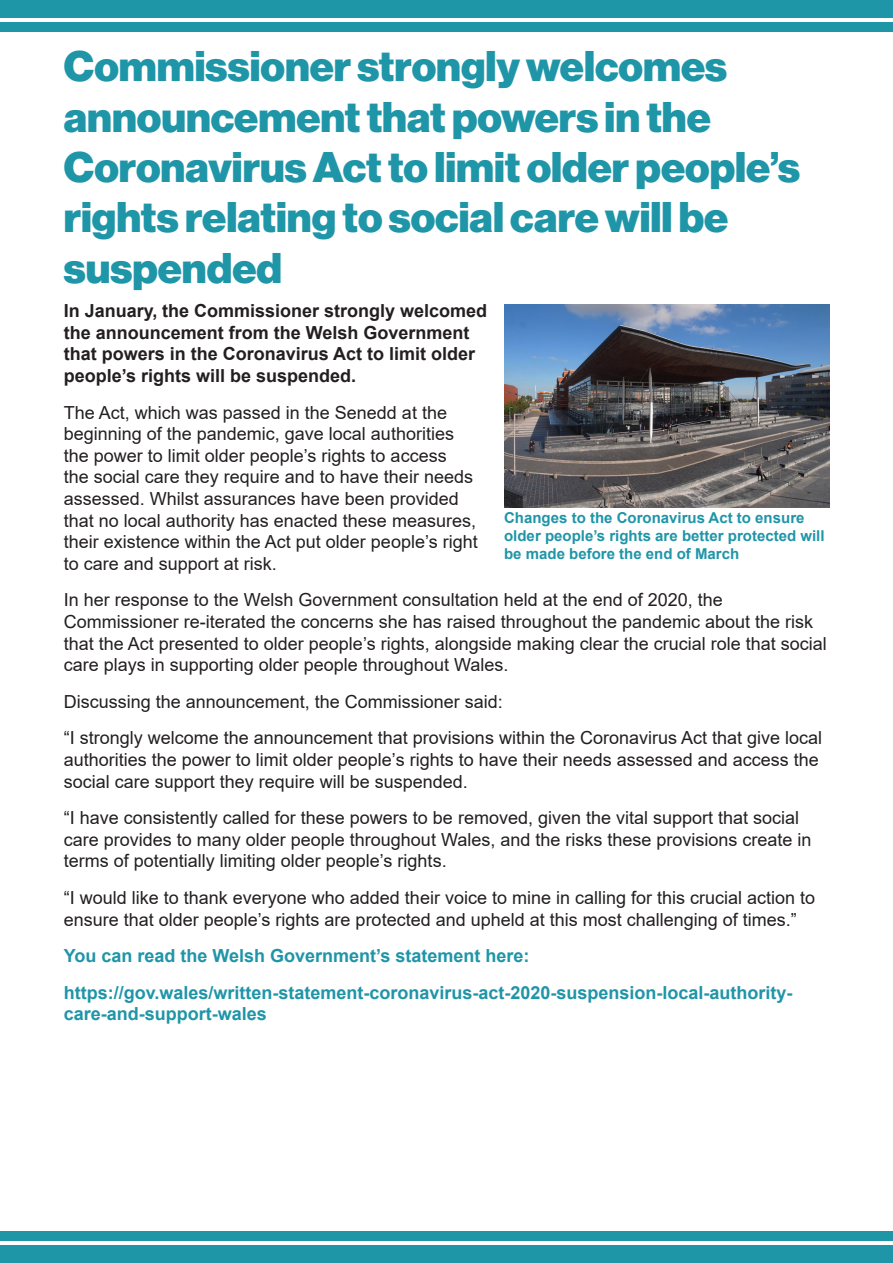
<style>
.page{position:relative;width:893px;height:1263px;background:#fff}
.page>*{position:absolute;margin:0;border:0;box-sizing:border-box;transform-origin:0 0}
.t1{font:42px/50.4px "N Haas Grotesk DS Pro 95 Blk";color:#1f95a8}
.Body{font:18px/21.6px "Arial";color:#231f20}
.Body-2{font:700 18px/21.6px "Arial";color:#1f95a8}
.Body-3{font:700 18px/21.6px "Arial";color:#231f20}
.t2{font:700 15px/18px "Arial";color:#1f95a8}
</style>
<div class="page">
<div style="left:0;top:1246px;width:893px;height:17px;background:#1f95a8"></div>
<div style="left:0;top:1231px;width:893px;height:9px;background:#1f95a8"></div>
<div style="left:0;top:0;width:893px;height:17px;background:#1f95a8"></div>
<div style="left:0;top:23px;width:893px;height:9px;background:#1f95a8"></div>
<img style="left:504px;top:304px;width:325px;height:203px">
<p class="t1" style="left:64px;top:42px;width:738px">Commissioner strongly welcomes announcement that powers in the<br>Coronavirus Act to limit older people’s rights relating to social care will be suspended</p>
<p class="Body-3" style="left:64px;top:300px;width:425px">In January, the Commissioner strongly welcomed the announcement from the Welsh Government that powers in the Coronavirus Act to limit older people’s rights will be suspended.</p>
<p class="Body" style="left:64px;top:401px;width:415px">The Act, which was passed in the Senedd at the beginning of the pandemic, gave local authorities the power to limit older people’s rights to access<br>the social care they require and to have their needs assessed. Whilst assurances have been provided that no local authority has enacted these measures, their existence within the Act put older people’s right to care and support at risk.</p>
<p class="Body" style="left:64px;top:589px;width:765px">In her response to the Welsh Government consultation held at the end of 2020, the Commissioner re-iterated the concerns she has raised throughout the pandemic about the risk that the Act presented to older people’s rights, alongside making clear the crucial role that social care plays in supporting older people throughout Wales.</p>
<p class="Body" style="left:64px;top:690px;width:441px">Discussing the announcement, the Commissioner said:</p>
<p class="Body" style="left:64px;top:727px;width:760px">“I strongly welcome the announcement that provisions within the Coronavirus Act that give local authorities the power to limit older people’s rights to have their needs assessed and access the social care support they require will be suspended.</p>
<p class="Body" style="left:64px;top:807px;width:749px">“I have consistently called for these powers to be removed, given the vital support that social care provides to many older people throughout Wales, and the risks these provisions create in terms of potentially limiting older people’s rights.</p>
<p class="Body" style="left:64px;top:887px;width:753px">“I would like to thank everyone who added their voice to mine in calling for this crucial action to ensure that older people’s rights are protected and upheld at this most challenging of times.”</p>
<p class="Body-2" style="left:64px;top:945px;width:467px">You can read the Welsh Government’s statement here:</p>
<p class="Body-2" style="left:64px;top:982px;width:730px">https://gov.wales/written-statement-coronavirus-act-2020-suspension-local-authority&shy;care-and-support-wales</p>
<p class="t2" style="left:504px;top:509px;width:322px">Changes to the Coronavirus Act to ensure older people’s rights are better protected will be made before the end of March</p>
</div>
